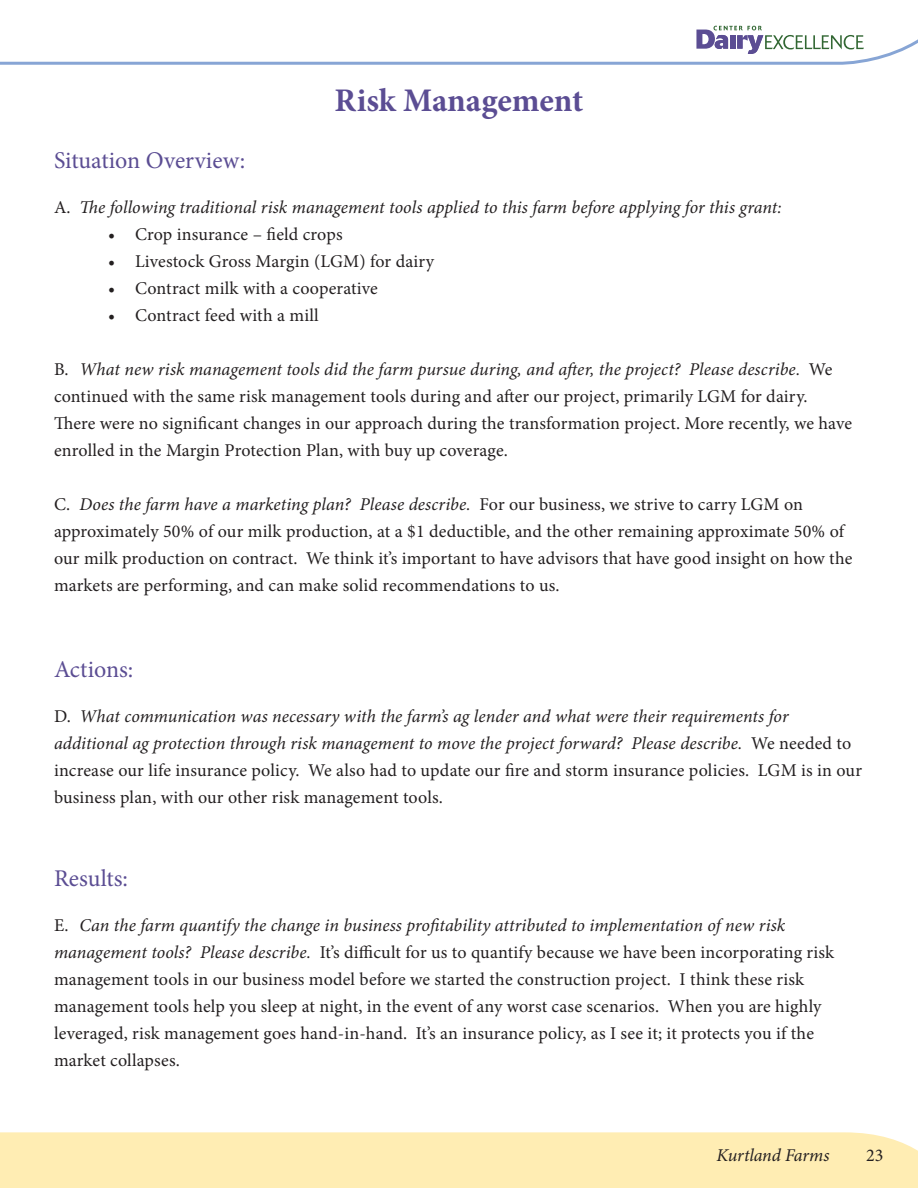
<style>
.page{position:relative;width:918px;height:1188px;background:#fff}
.page>*{position:absolute;margin:0;border:0;box-sizing:border-box;transform-origin:0 0}
.t1{font:700 33px "Minion Pro";color:#5b4d93}
.t2{font:24px "Minion Pro";color:#5b4d93}
.t3{font:18px/27px "Minion Pro";letter-spacing:.005em;color:#231f20}
.t4{font:italic 18px/27px "Minion Pro";color:#231f20}
.s1{font-style:normal}
.s2{font-style:italic}
</style>
<div class="page">
<div style="left:0;top:1132px;width:918px;height:56px;background:#ffedb3"></div>
<svg style="left:0;top:25px;width:918px;height:40px"></svg>
<svg style="left:696px;top:26px;width:168px;height:28px"></svg>
<p class="t1" style="left:335px;top:77px;width:250px">Risk Management</p>
<p class="t2" style="left:54px;top:144px;width:193px">Situation Overview:</p>
<p class="t4" style="left:54px;top:193px;width:729px"><span class="s1">A.</span> The following traditional risk management tools applied to this farm before applying for this grant:</p>
<p class="t3" style="left:108px;top:221px;width:236px">• Crop insurance – field crops</p>
<p class="t3" style="left:108px;top:248px;width:328px">• Livestock Gross Margin (LGM) for dairy</p>
<p class="t3" style="left:108px;top:275px;width:271px">• Contract milk with a cooperative</p>
<p class="t3" style="left:108px;top:302px;width:212px">• Contract feed with a mill</p>
<p class="t3" style="left:54px;top:356px;width:800px">B. <span class="s2">What new risk management tools did the farm pursue during, and after, the project? Please describe.</span> We continued with the same risk management tools during and after our project, primarily LGM for dairy.<br>There were no significant changes in our approach during the transformation project. More recently, we have enrolled in the Margin Protection Plan, with buy up coverage.</p>
<p class="t3" style="left:54px;top:491px;width:800px">C. <span class="s2">Does the farm have a marketing plan? Please describe.</span> For our business, we strive to carry LGM on approximately 50% of our milk production, at a $1 deductible, and the other remaining approximate 50% of our milk production on contract. We think it’s important to have advisors that have good insight on how the markets are performing, and can make solid recommendations to us.</p>
<p class="t2" style="left:54px;top:653px;width:81px">Actions:</p>
<p class="t4" style="left:54px;top:703px;width:810px"><span class="s1">D.</span> What communication was necessary with the farm’s ag lender and what were their requirements for additional ag protection through risk management to move the project forward? Please describe. <span class="s1">We needed to increase our life insurance policy. We also had to update our fire and storm insurance policies. LGM is in our business plan, with our other risk management tools.</span></p>
<p class="t2" style="left:54px;top:862px;width:76px">Results:</p>
<p class="t3" style="left:54px;top:912px;width:782px">E. <span class="s2">Can the farm quantify the change in business profitability attributed to implementation of new risk management tools? Please describe.</span> It’s difficult for us to quantify because we have been incorporating risk management tools in our business model before we started the construction project. I think these risk management tools help you sleep at night, in the event of any worst case scenarios. When you are highly leveraged, risk management goes hand-in-hand. It’s an insurance policy, as I see it; it protects you if the market collapses.</p>
<p class="t4" style="left:716px;top:1142px;width:114px">Kurtland Farms</p>
<p class="t3" style="left:866px;top:1142px;width:19px">23</p>
</div>
